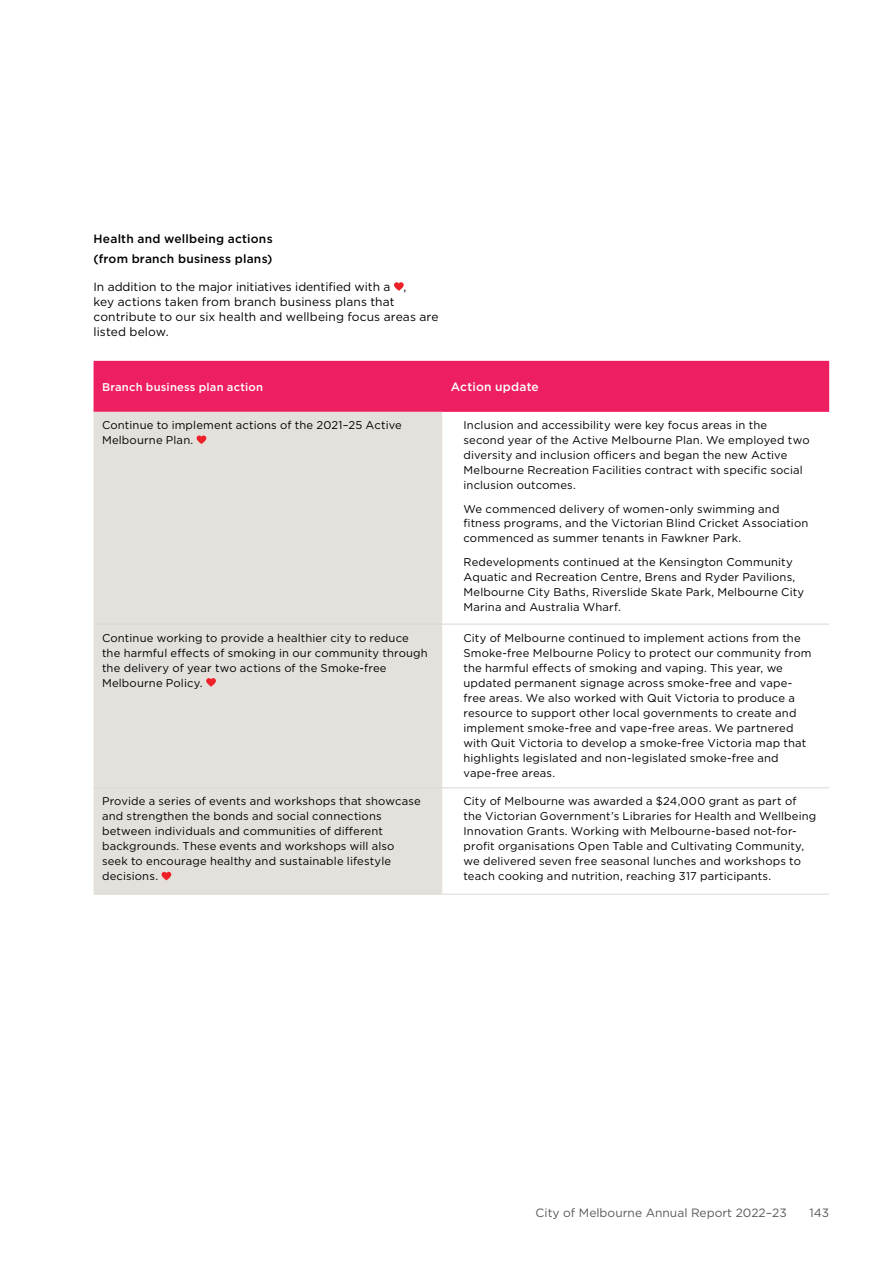
<style>
.page{position:relative;width:893px;height:1263px;background:#fff}
.page>*{position:absolute;margin:0;border:0;box-sizing:border-box;transform-origin:0 0}
.t1{font:12px/15px "Gotham";letter-spacing:.005em;color:#000}
.t2{font:500 12px/19.5px "Gotham";letter-spacing:.02em;color:#000}
.t3{font:12px "Gotham";color:#58595b}
.t4{font:500 12px "Gotham";letter-spacing:.015em;color:#fff}
.t5{font:11.25px/15px "Gotham";letter-spacing:.015em;color:#000}
.t6{font:500 11.25px "Gotham";letter-spacing:.015em;color:#fff}
</style>
<div class="page">
<div style="left:94px;top:361px;width:735px;height:51px;background:#ee1f60"></div>
<div style="left:94px;top:412px;width:348px;height:482px;background:#e4e1dd"></div>
<hr style="left:94px;top:624px;width:348px;height:1px;background:#dbd7d3">
<hr style="left:442px;top:624px;width:387px;height:1px;background:#dbd7d3">
<hr style="left:94px;top:787px;width:348px;height:1px;background:#dbd7d3">
<hr style="left:442px;top:787px;width:387px;height:1px;background:#dbd7d3">
<hr style="left:94px;top:894px;width:348px;height:1px;background:#dbd7d3">
<hr style="left:442px;top:894px;width:387px;height:1px;background:#dbd7d3">
<svg style="left:197px;top:435px;width:9px;height:9px"></svg>
<svg style="left:206px;top:678px;width:10px;height:9px"></svg>
<svg style="left:162px;top:872px;width:9px;height:8px"></svg>
<svg style="left:394px;top:282px;width:10px;height:9px"></svg>
<p class="t2" style="left:94px;top:229px;width:181px">Health and wellbeing actions (from branch business plans)</p>
<p class="t1" style="left:94px;top:279px;width:346px">In addition to the major initiatives identified with a ,<br>key actions taken from branch business plans that contribute to our six health and wellbeing focus areas are listed below.</p>
<p class="t6" style="left:102px;top:379px;width:163px">Branch business plan action</p>
<p class="t4" style="left:451px;top:379px;width:90px">Action update</p>
<p class="t5" style="left:102px;top:417px;width:301px">Continue to implement actions of the 2021–25 Active<br>Melbourne Plan.</p>
<p class="t5" style="left:463px;top:417px;width:348px">Inclusion and accessibility were key focus areas in the second year of the Active Melbourne Plan. We employed two diversity and inclusion officers and began the new Active Melbourne Recreation Facilities contract with specific social inclusion outcomes.</p>
<p class="t5" style="left:463px;top:501px;width:346px">We commenced delivery of women-only swimming and fitness programs, and the Victorian Blind Cricket Association commenced as summer tenants in Fawkner Park.</p>
<p class="t5" style="left:463px;top:554px;width:342px">Redevelopments continued at the Kensington Community Aquatic and Recreation Centre, Brens and Ryder Pavilions, Melbourne City Baths, Riverslide Skate Park, Melbourne City Marina and Australia Wharf.</p>
<p class="t5" style="left:102px;top:630px;width:327px">Continue working to provide a healthier city to reduce the harmful effects of smoking in our community through the delivery of year two actions of the Smoke-free Melbourne Policy.</p>
<p class="t5" style="left:463px;top:630px;width:350px">City of Melbourne continued to implement actions from the Smoke-free Melbourne Policy to protect our community from the harmful effects of smoking and vaping. This year, we updated permanent signage across smoke-free and vape&shy;free areas. We also worked with Quit Victoria to produce a resource to support other local governments to create and implement smoke-free and vape-free areas. We partnered with Quit Victoria to develop a smoke-free Victoria map that highlights legislated and non-legislated smoke-free and vape-free areas.</p>
<p class="t5" style="left:102px;top:793px;width:320px">Provide a series of events and workshops that showcase and strengthen the bonds and social connections between individuals and communities of different backgrounds. These events and workshops will also seek to encourage healthy and sustainable lifestyle decisions.</p>
<p class="t5" style="left:463px;top:794px;width:354px">City of Melbourne was awarded a $24,000 grant as part of the Victorian Government’s Libraries for Health and Wellbeing Innovation Grants. Working with Melbourne-based not-for&shy;profit organisations Open Table and Cultivating Community, we delivered seven free seasonal lunches and workshops to teach cooking and nutrition, reaching 317 participants.</p>
<p class="t3" style="left:536px;top:1205px;width:253px">City of Melbourne Annual Report 2022–23</p>
<p class="t3" style="left:809px;top:1205px;width:21px">143</p>
</div>
